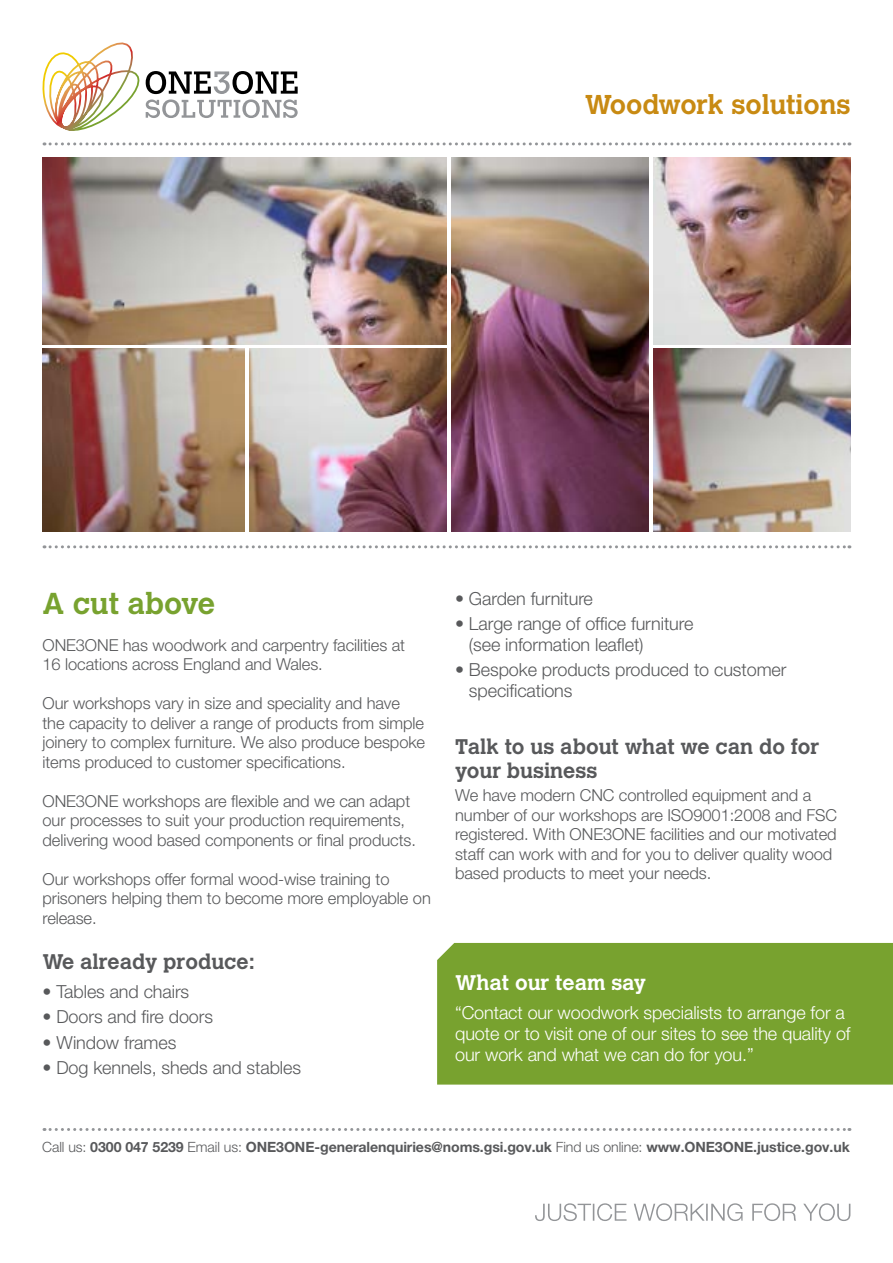
<style>
.page{position:relative;width:893px;height:1263px;background:#fff}
.page>*{position:absolute;margin:0;border:0;box-sizing:border-box;transform-origin:0 0}
.t1{font:700 30px "Calvert MT Std";color:#78a22f}
.t2{font:700 27px "Calvert MT Std";color:#c88a12}
.t3{font:700 21px/24px "Calvert MT Std";color:#58595b}
.t4{font:700 21px "Calvert MT Std";color:#fff}
.t5{font:300 18px/21px "Helvetica Neue LT Pro";letter-spacing:-.005em;color:#58595b}
.t6{font:300 18px/21px "Helvetica Neue LT Pro";letter-spacing:-.005em;color:#fff}
.t7{font:300 16.5px/19.5px "Helvetica Neue LT Pro";letter-spacing:-.005em;color:#58595b}
.t8{font:700 14.1px "Helvetica Neue LT Pro";letter-spacing:-.005em;color:#58595b}
.s1{font-weight:300}
</style>
<div class="page">
<div style="left:437px;top:943px;width:456px;height:141px;background:#78a22f"></div>
<svg style="left:42px;top:42px;width:256px;height:89px"></svg>
<svg style="left:44px;top:142px;width:806px;height:3px"></svg>
<svg style="left:44px;top:545px;width:806px;height:3px"></svg>
<svg style="left:44px;top:1128px;width:806px;height:3px"></svg>
<img style="left:654px;top:349px;width:196px;height:182px">
<img style="left:43px;top:157px;width:403px;height:187px">
<img style="left:43px;top:349px;width:201px;height:182px">
<img style="left:452px;top:157px;width:196px;height:374px">
<img style="left:654px;top:157px;width:196px;height:187px">
<img style="left:250px;top:349px;width:196px;height:182px">
<svg style="left:535px;top:1203px;width:315px;height:18px"></svg>
<h2 class="t2" style="left:585px;top:87px;width:267px">Woodwork solutions</h2>
<h1 class="t1" style="left:43px;top:584px;width:174px">A cut above</h1>
<p class="t7" style="left:43px;top:635px;width:364px">ONE3ONE has woodwork and carpentry facilities at<br>16 locations across England and Wales.</p>
<p class="t7" style="left:43px;top:693px;width:384px">Our workshops vary in size and speciality and have the capacity to deliver a range of products from simple joinery to complex furniture. We also produce bespoke items produced to customer specifications.</p>
<p class="t7" style="left:43px;top:791px;width:375px">ONE3ONE workshops are flexible and we can adapt our processes to suit your production requirements, delivering wood based components or final products.</p>
<p class="t7" style="left:43px;top:869px;width:390px">Our workshops offer formal wood-wise training to prisoners helping them to become more employable on release.</p>
<p class="t3" style="left:43px;top:949px;width:214px">We already produce:</p>
<p class="t5" style="left:43px;top:981px;width:148px">• Tables and chairs</p>
<p class="t5" style="left:43px;top:1006px;width:172px">• Doors and fire doors</p>
<p class="t5" style="left:43px;top:1031px;width:135px">• Window frames</p>
<p class="t5" style="left:43px;top:1057px;width:260px">• Dog kennels, sheds and stables</p>
<p class="t5" style="left:455px;top:587px;width:139px">• Garden furniture</p>
<p class="t5" style="left:469px;top:613px;width:226px;text-indent:-14px">• Large range of office furniture (see information leaflet)</p>
<p class="t5" style="left:469px;top:659px;width:319px;text-indent:-14px">• Bespoke products produced to customer specifications</p>
<p class="t3" style="left:455px;top:734px;width:366px">Talk to us about what we can do for your business</p>
<p class="t7" style="left:455px;top:785px;width:383px">We have modern CNC controlled equipment and a number of our workshops are ISO9001:2008 and FSC registered. With ONE3ONE facilities and our motivated staff can work with and for you to deliver quality wood based products to meet your needs.</p>
<p class="t4" style="left:455px;top:969px;width:192px">What our team say</p>
<p class="t6" style="left:455px;top:1002px;width:397px">“Contact our woodwork specialists to arrange for a quote or to visit one of our sites to see the quality of our work and what we can do for you.”</p>
<p class="t8" style="left:42px;top:1138px;width:809px"><span class="s1">Call us:</span> 0300 047 5239 <span class="s1">Email us:</span> ONE3ONE-generalenquiries@noms.gsi.gov.uk <span class="s1">Find us online:</span> www.ONE3ONE.justice.gov.uk</p>
</div>
